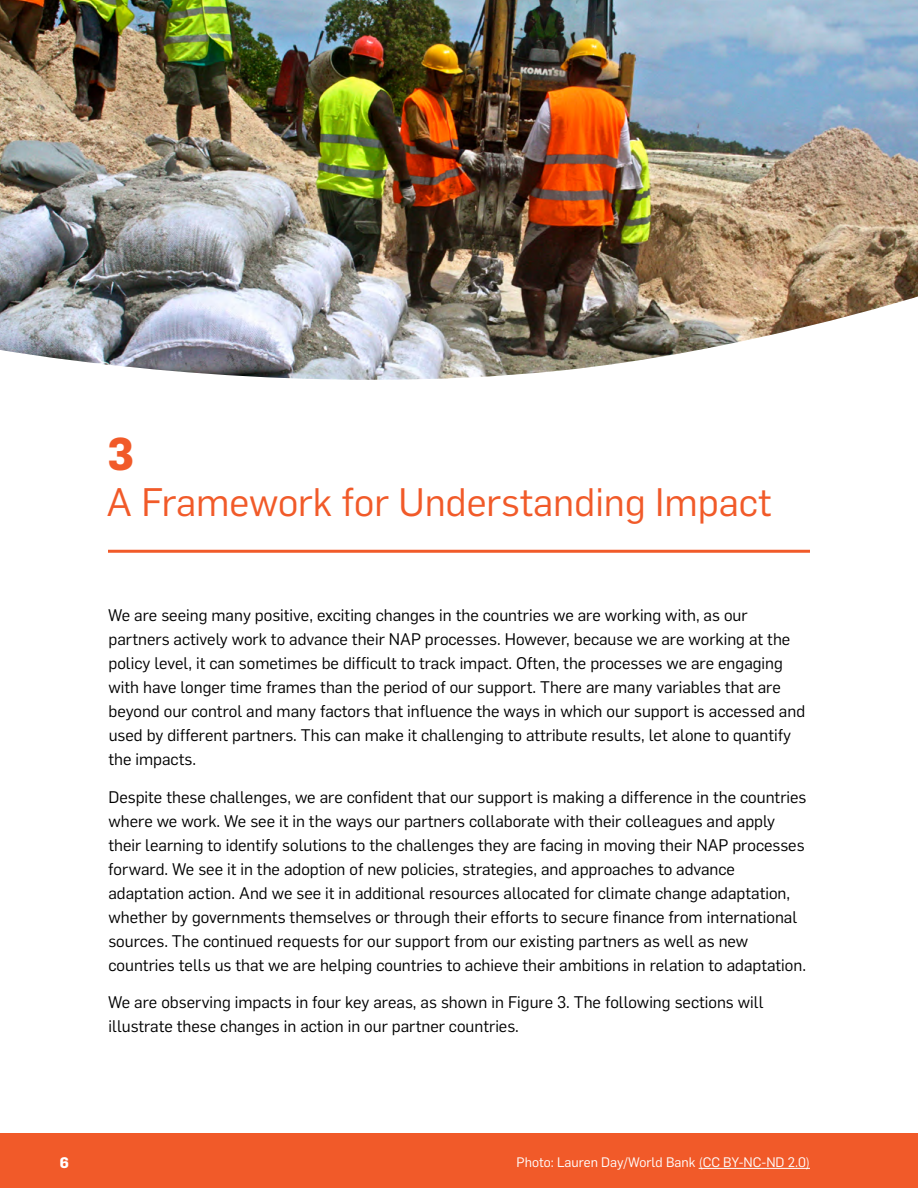
<style>
.page{position:relative;width:918px;height:1188px;background:#fff}
.page>*{position:absolute;margin:0;border:0;box-sizing:border-box;transform-origin:0 0}
.t1{font:700 45px "Flama";color:#f15a29}
.t2{font:39px "Flama";color:#f15a29}
.t3{font:16.5px/24px "Flama";color:#000}
.t4{font:700 15px "Flama";color:#fff}
.t5{font:13.5px "Flama";color:#fff}
</style>
<div class="page">
<div style="left:0;top:1133px;width:918px;height:55px;background:#f15a29"></div>
<hr style="left:108px;top:550px;width:702px;height:3px;background:#f15a29">
<img style="left:0;top:0;width:918px;height:380px">
<hr style="left:699px;top:1168px;width:111px;height:1px;background:#fff">
<h1 class="t1" style="left:107px;top:421px;width:28px">3</h1>
<h2 class="t2" style="left:107px;top:475px;width:667px">A Framework for Understanding Impact</h2>
<p class="t3" style="left:108px;top:602px;width:699px">We are seeing many positive, exciting changes in the countries we are working with, as our partners actively work to advance their NAP processes. However, because we are working at the policy level, it can sometimes be difficult to track impact. Often, the processes we are engaging with have longer time frames than the period of our support. There are many variables that are beyond our control and many factors that influence the ways in which our support is accessed and used by different partners. This can make it challenging to attribute results, let alone to quantify the impacts.</p>
<p class="t3" style="left:108px;top:784px;width:700px">Despite these challenges, we are confident that our support is making a difference in the countries where we work. We see it in the ways our partners collaborate with their colleagues and apply their learning to identify solutions to the challenges they are facing in moving their NAP processes forward. We see it in the adoption of new policies, strategies, and approaches to advance adaptation action. And we see it in additional resources allocated for climate change adaptation, whether by governments themselves or through their efforts to secure finance from international sources. The continued requests for our support from our existing partners as well as new countries tells us that we are helping countries to achieve their ambitions in relation to adaptation.</p>
<p class="t3" style="left:108px;top:989px;width:657px">We are observing impacts in four key areas, as shown in Figure 3. The following sections will illustrate these changes in action in our partner countries.</p>
<p class="t4" style="left:60px;top:1152px;width:11px">6</p>
<p class="t5" style="left:517px;top:1153px;width:295px">Photo: Lauren Day/World Bank (CC BY-NC-ND 2.0)</p>
</div>
